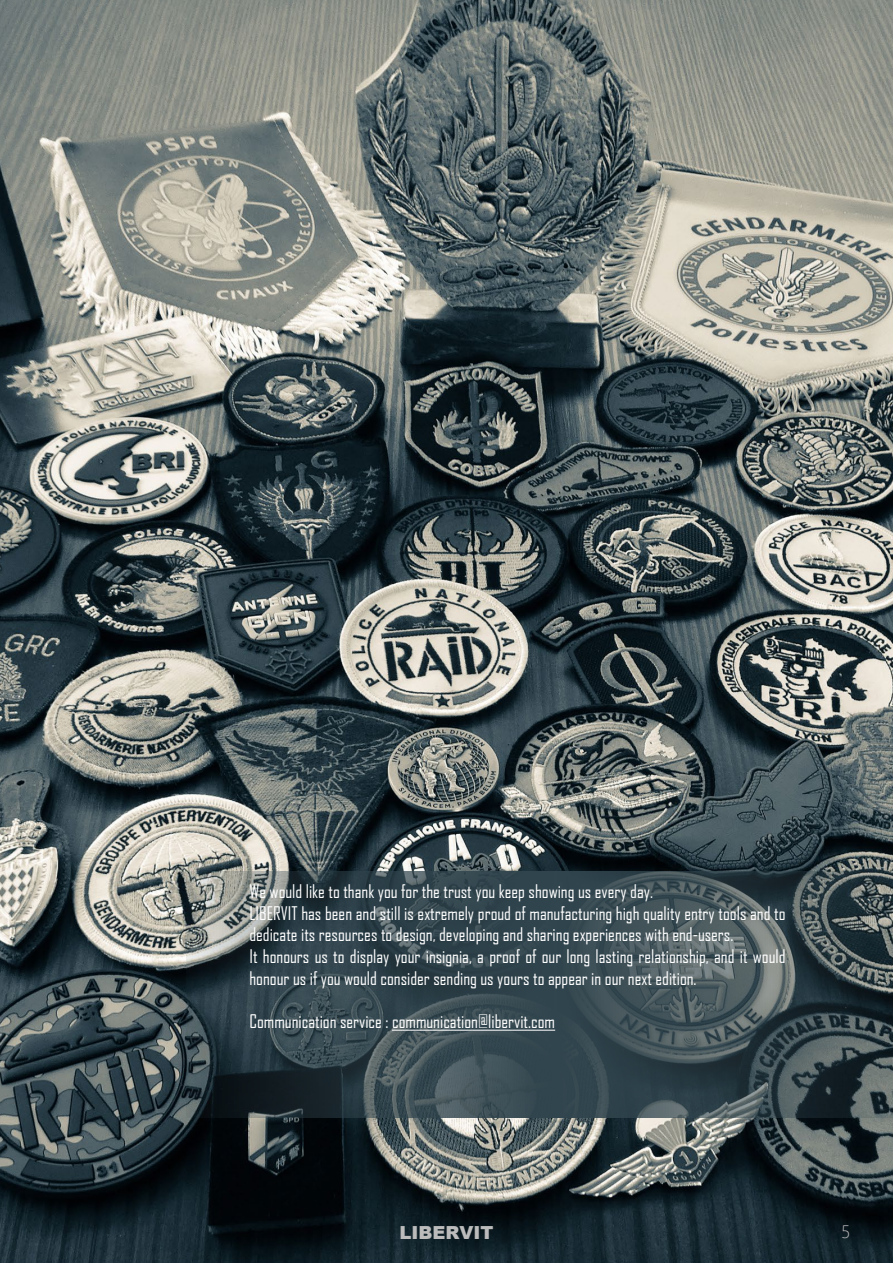
<style>
.page{position:relative;width:893px;height:1263px;background:#fff}
.page>*{position:absolute;margin:0;border:0;box-sizing:border-box;transform-origin:0 0}
.t1{font:18px/21.6px "Agency FB";color:#fff}
.t2{font:900 18px "Arial";color:#bcbcbc}
.t3{font:300 18px "Segoe UI";color:#bcbcbc}
</style>
<div class="page">
<img style="left:0;top:0;width:893px;height:1263px">
<svg style="left:186px;top:871px;width:707px;height:246px;background:#3b4b51"></svg>
<hr style="left:392px;top:1030px;width:163px;height:1px;background:#fff">
<p class="t1" style="left:249px;top:880px;width:538px">We would like to thank you for the trust you keep showing us every day.<br>LIBERVIT has been and still is extremely proud of manufacturing high quality entry tools and to dedicate its resources to design, developing and sharing experiences with end-users.<br>It honours us to display your insignia, a proof of our long lasting relationship, and it would honour us if you would consider sending us yours to appear in our next edition.</p>
<p class="t1" style="left:249px;top:1010px;width:307px">Communication service : communication@libervit.com</p>
<p class="t2" style="left:400px;top:1219px;width:95px">LIBERVIT</p>
<p class="t3" style="left:841px;top:1215px;width:11px">5</p>
</div>
